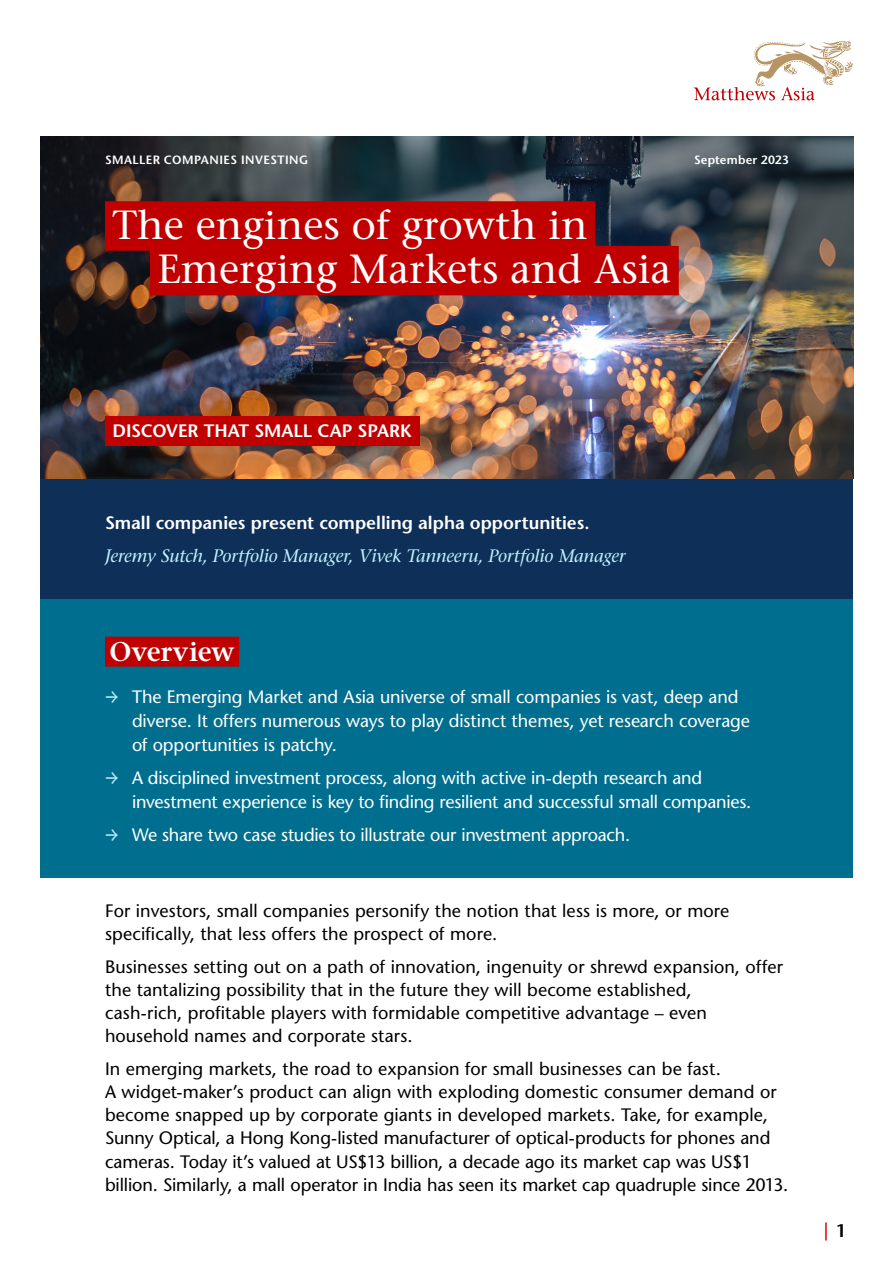
<style>
.page{position:relative;width:894px;height:1263px;background:#fff}
.page>*{position:absolute;margin:0;border:0;box-sizing:border-box;transform-origin:0 0}
._00_Article_header_2{font:500 40.5px "Stone Serif Std";color:#fff}
._00_Article_Header_1{font:500 40.5px "Stone Serif Std";color:#fff}
._00_Overview_Header{font:600 27px "Stone Serif Std";letter-spacing:-.01em;color:#fff}
._00_Body_Copy{font:500 18px/23.2px "Stone Sans Std";letter-spacing:.005em;color:#000}
.t1{font:500 18px/24px "Stone Sans Std";letter-spacing:-.01em;color:#fff}
._00_Article_Authors{font:italic 500 18px "Stone Serif Std";letter-spacing:-.01em;color:#bff1ff}
._00_Article_Intro{font:600 18px "Stone Sans Std";color:#fff}
._00_Subheader_Boxed{font:600 18px "Stone Sans Std";letter-spacing:-.005em;color:#fff}
.t2{font:600 18px "Stone Sans Std";color:#c00000}
._00_Eyebrow{font:600 12px "Stone Sans Std";letter-spacing:.03em;color:#fff}
.s1{font-family:"Work Sans";font-weight:400;color:#bff1ff}
.s2{color:#000}
</style>
<div class="page">
<svg style="left:694px;top:40px;width:159px;height:61px"></svg>
<div style="left:40px;top:479px;width:814px;height:121px;background:#0e2f57"></div>
<div style="left:40px;top:600px;width:814px;height:278px;background:#006f8f"></div>
<div style="left:105px;top:637px;width:134px;height:30px;background:#c00000"></div>
<img style="left:40px;top:136px;width:814px;height:343px">
<div style="left:79px;top:126px;width:254px;height:68px;background:#000;opacity:.3"></div>
<div style="left:105px;top:416px;width:314px;height:30px;background:#c00000"></div>
<div style="left:105px;top:201px;width:490px;height:50px;background:#c00000"></div>
<div style="left:150px;top:246px;width:529px;height:49px;background:#c00000"></div>
<div style="left:668px;top:126px;width:147px;height:68px;background:#000;opacity:.3"></div>
<p class="_00_Eyebrow" style="left:105px;top:152px;width:205px">SMALLER COMPANIES INVESTING</p>
<p class="_00_Article_Header_1" style="left:112px;top:201px;width:477px">The engines of growth in</p>
<p class="_00_Article_header_2" style="left:157px;top:245px;width:515px">Emerging Markets and Asia</p>
<p class="_00_Eyebrow" style="left:694px;top:152px;width:96px">September 2023</p>
<p class="_00_Subheader_Boxed" style="left:113px;top:420px;width:301px">DISCOVER THAT SMALL CAP SPARK</p>
<p class="_00_Article_Intro" style="left:105px;top:512px;width:486px">Small companies present compelling alpha opportunities.</p>
<p class="_00_Article_Authors" style="left:105px;top:545px;width:522px">Jeremy Sutch, Portfolio Manager, Vivek Tanneeru, Portfolio Manager</p>
<p class="_00_Overview_Header" style="left:110px;top:635px;width:127px">Overview</p>
<p class="t1" style="left:132px;top:684px;width:620px;text-indent:-27px"><span class="s1">→</span> The Emerging Market and Asia universe of small companies is vast, deep and diverse. It offers numerous ways to play distinct themes, yet research coverage of opportunities is patchy.</p>
<p class="t1" style="left:132px;top:765px;width:621px;text-indent:-27px"><span class="s1">→</span> A disciplined investment process, along with active in-depth research and investment experience is key to finding resilient and successful small companies.</p>
<p class="t1" style="left:105px;top:822px;width:527px"><span class="s1">→</span> We share two case studies to illustrate our investment approach.</p>
<p class="_00_Body_Copy" style="left:105px;top:899px;width:626px">For investors, small companies personify the notion that less is more, or more specifically, that less offers the prospect of more.</p>
<p class="_00_Body_Copy" style="left:105px;top:955px;width:679px">Businesses setting out on a path of innovation, ingenuity or shrewd expansion, offer the tantalizing possibility that in the future they will become established,<br>cash-rich, profitable players with formidable competitive advantage – even household names and corporate stars.</p>
<p class="_00_Body_Copy" style="left:105px;top:1057px;width:685px">In emerging markets, the road to expansion for small businesses can be fast.<br>A widget-maker’s product can align with exploding domestic consumer demand or become snapped up by corporate giants in developed markets. Take, for example, Sunny Optical, a Hong Kong-listed manufacturer of optical-products for phones and cameras. Today it’s valued at US$13 billion, a decade ago its market cap was US$1 billion. Similarly, a mall operator in India has seen its market cap quadruple since 2013.</p>
<p class="t2" style="left:824px;top:1219px;width:24px">| <span class="s2">1</span></p>
</div>
